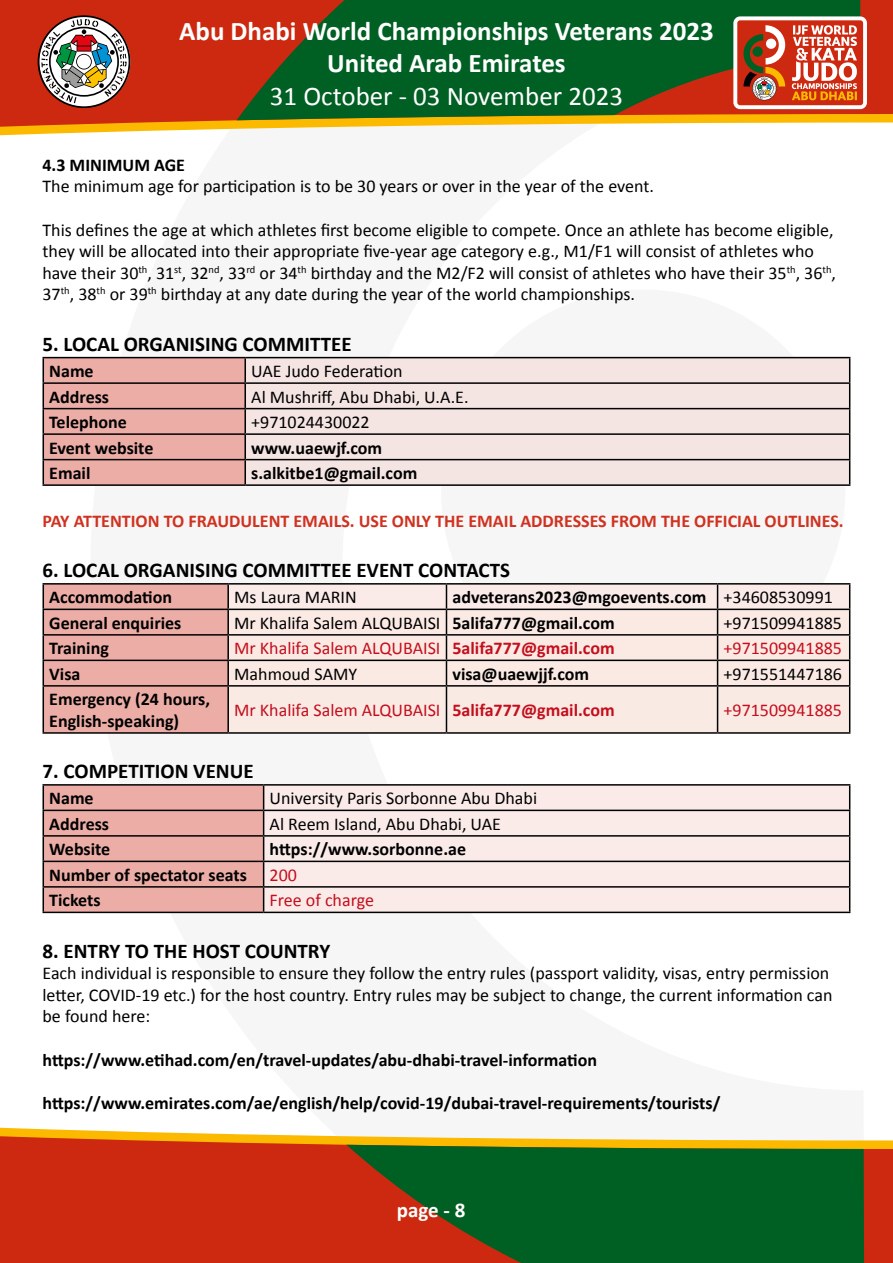
<style>
.page{position:relative;width:893px;height:1263px;background:#fff}
.page>*{position:absolute;margin:0;border:0;box-sizing:border-box;transform-origin:0 0}
.t1{font:700 27px/32.4px "Calibri";color:#fff;text-align:center}
.t2{font:27px "Calibri";color:#fff}
.t3{font:700 21px "Calibri";color:#000}
.t4{font:700 21px "Calibri";color:#fff}
.t5{font:18px/21.6px "Calibri";color:#000}
.t6{font:700 18px/21.6px "Calibri";color:#000}
.t7{font:18px "Calibri";color:#c40e1d}
.t8{font:700 18px "Calibri";color:#d03220}
.s1{font-weight:400}
.s2{font-weight:700}
</style>
<div class="page">
<svg style="left:0;top:1128px;width:330px;height:8px"></svg>
<svg style="left:0;top:1136px;width:893px;height:127px;background:#d23d15"></svg>
<svg style="left:0;top:127px;width:332px;height:8px"></svg>
<svg style="left:0;top:0;width:893px;height:127px;background:#d5481b"></svg>
<svg style="left:346px;top:1145px;width:518px;height:118px;background:#245920"></svg>
<svg style="left:237px;top:0;width:623px;height:120px;background:#295a1f"></svg>
<svg style="left:38px;top:15px;width:92px;height:93px"></svg>
<svg style="left:733px;top:16px;width:134px;height:93px"></svg>
<div style="left:737px;top:20px;width:126px;height:85px;background:#cd2910;border-radius:3px"></div>
<svg style="left:792px;top:25px;width:65px;height:75px"></svg>
<svg style="left:743px;top:25px;width:42px;height:75px"></svg>
<div style="left:246px;top:358px;width:603px;height:126px;background:#f4e5e3"></div>
<hr style="left:43px;top:357px;width:202px;height:1px;background:#000">
<hr style="left:245px;top:357px;width:605px;height:1px;background:#000">
<hr style="left:244px;top:358px;width:2px;height:24px;background:#000">
<hr style="left:245px;top:382px;width:605px;height:2px;background:#000">
<hr style="left:244px;top:384px;width:2px;height:24px;background:#000">
<hr style="left:245px;top:408px;width:605px;height:1px;background:#000">
<hr style="left:244px;top:409px;width:2px;height:24px;background:#000">
<hr style="left:245px;top:433px;width:605px;height:2px;background:#000">
<hr style="left:244px;top:435px;width:2px;height:24px;background:#000">
<svg style="left:43px;top:358px;width:202px;height:126px;background:#dda29b"></svg>
<hr style="left:245px;top:459px;width:605px;height:1px;background:#000">
<hr style="left:244px;top:460px;width:2px;height:24px;background:#000">
<svg style="left:849px;top:358px;width:1px;height:126px"></svg>
<hr style="left:43px;top:484px;width:202px;height:2px;background:#000">
<hr style="left:245px;top:484px;width:605px;height:2px;background:#000">
<hr style="left:43px;top:583px;width:185px;height:2px;background:#000">
<hr style="left:228px;top:583px;width:218px;height:2px;background:#000">
<hr style="left:446px;top:583px;width:272px;height:2px;background:#000">
<hr style="left:718px;top:583px;width:132px;height:2px;background:#000">
<svg style="left:43px;top:584px;width:807px;height:148px;background:#ecd3cd"></svg>
<hr style="left:43px;top:685px;width:185px;height:2px;background:#000">
<hr style="left:43px;top:687px;width:1px;height:45px;background:#000">
<hr style="left:228px;top:685px;width:218px;height:2px;background:#000">
<hr style="left:227px;top:687px;width:2px;height:45px;background:#000">
<hr style="left:446px;top:685px;width:272px;height:2px;background:#000">
<hr style="left:446px;top:687px;width:1px;height:45px;background:#000">
<hr style="left:718px;top:685px;width:132px;height:2px;background:#000">
<hr style="left:717px;top:687px;width:1px;height:45px;background:#000">
<hr style="left:849px;top:687px;width:1px;height:45px;background:#000">
<hr style="left:43px;top:732px;width:185px;height:2px;background:#000">
<hr style="left:228px;top:732px;width:218px;height:2px;background:#000">
<hr style="left:446px;top:732px;width:272px;height:2px;background:#000">
<hr style="left:718px;top:732px;width:132px;height:2px;background:#000">
<div style="left:264px;top:786px;width:585px;height:126px;background:#faebe9"></div>
<hr style="left:43px;top:784px;width:221px;height:2px;background:#000">
<hr style="left:264px;top:784px;width:586px;height:2px;background:#000">
<hr style="left:264px;top:810px;width:586px;height:1px;background:#000">
<hr style="left:264px;top:835px;width:586px;height:2px;background:#000">
<hr style="left:264px;top:861px;width:586px;height:1px;background:#000">
<hr style="left:264px;top:886px;width:586px;height:2px;background:#000">
<svg style="left:43px;top:785px;width:221px;height:127px;background:#dca19b"></svg>
<svg style="left:849px;top:786px;width:1px;height:126px"></svg>
<hr style="left:43px;top:912px;width:221px;height:1px;background:#000">
<hr style="left:264px;top:912px;width:586px;height:1px;background:#000">
<h1 class="t1" style="left:179px;top:15px;width:536px">Abu Dhabi World Championships Veterans 2023<br>United Arab Emirates</h1>
<h1 class="t2" style="left:270px;top:78px;width:355px">31 October - 03 November 2023</h1>
<p class="t6" style="left:43px;top:154px;width:144px">4.3 MINIMUM AGE</p>
<p class="t5" style="left:43px;top:176px;width:613px">The minimum age for participation is to be 30 years or over in the year of the event.</p>
<p class="t5" style="left:43px;top:219px;width:795px">This defines the age at which athletes first become eligible to compete. Once an athlete has become eligible, they will be allocated into their appropriate five-year age category e.g., M1/F1 will consist of athletes who have their 30<sup>th</sup>, 31<sup>st</sup>, 32<sup>nd</sup>, 33<sup>rd</sup> or 34<sup>th</sup> birthday and the M2/F2 will consist of athletes who have their 35<sup>th</sup>, 36<sup>th</sup>, 37<sup>th</sup>, 38<sup>th</sup> or 39<sup>th</sup> birthday at any date during the year of the world championships.</p>
<p class="t3" style="left:43px;top:330px;width:311px">5. LOCAL ORGANISING COMMITTEE</p>
<p class="t6" style="left:49px;top:360px;width:46px">Name</p>
<p class="t5" style="left:251px;top:360px;width:153px">UAE Judo Federation</p>
<p class="t6" style="left:49px;top:386px;width:61px">Address</p>
<p class="t5" style="left:251px;top:386px;width:219px">Al Mushriff, Abu Dhabi, U.A.E.</p>
<p class="t6" style="left:49px;top:411px;width:79px">Telephone</p>
<p class="t5" style="left:251px;top:411px;width:120px">+971024430022</p>
<p class="t6" style="left:49px;top:437px;width:106px">Event website</p>
<p class="t6" style="left:251px;top:437px;width:133px">www.uaewjf.com</p>
<p class="t6" style="left:49px;top:462px;width:43px">Email</p>
<p class="t6" style="left:251px;top:462px;width:168px">s.alkitbe1@gmail.com</p>
<p class="t8" style="left:43px;top:509px;width:803px">PAY ATTENTION TO FRAUDULENT EMAILS. USE ONLY THE EMAIL ADDRESSES FROM THE OFFICIAL OUTLINES.</p>
<p class="t3" style="left:43px;top:557px;width:469px">6. LOCAL ORGANISING COMMITTEE EVENT CONTACTS</p>
<p class="t6" style="left:49px;top:586px;width:124px">Accommodation</p>
<p class="t5" style="left:234px;top:587px;width:124px">Ms Laura MARIN</p>
<p class="t6" style="left:452px;top:586px;width:382px">adveterans2023@mgoevents.com <span class="s1">+34608530991</span></p>
<p class="t6" style="left:49px;top:612px;width:134px">General enquiries</p>
<p class="t5" style="left:234px;top:612px;width:382px">Mr Khalifa Salem ALQUBAISI <span class="s2">5alifa777@gmail.com</span></p>
<p class="t5" style="left:724px;top:612px;width:120px">+971509941885</p>
<p class="t6" style="left:49px;top:638px;width:61px">Training</p>
<p class="t7" style="left:234px;top:637px;width:382px">Mr Khalifa Salem ALQUBAISI <span class="s2">5alifa777@gmail.com</span></p>
<p class="t7" style="left:724px;top:637px;width:120px">+971509941885</p>
<p class="t6" style="left:49px;top:663px;width:33px">Visa</p>
<p class="t5" style="left:234px;top:663px;width:125px">Mahmoud SAMY</p>
<p class="t6" style="left:452px;top:663px;width:138px">visa@uaewjjf.com</p>
<p class="t5" style="left:724px;top:663px;width:120px">+971551447186</p>
<p class="t6" style="left:49px;top:689px;width:162px">Emergency (24 hours,<br>English-speaking)</p>
<p class="t7" style="left:234px;top:699px;width:382px">Mr Khalifa Salem ALQUBAISI <span class="s2">5alifa777@gmail.com</span></p>
<p class="t7" style="left:724px;top:699px;width:120px">+971509941885</p>
<p class="t3" style="left:43px;top:758px;width:213px">7. COMPETITION VENUE</p>
<p class="t6" style="left:49px;top:787px;width:46px">Name</p>
<p class="t5" style="left:270px;top:788px;width:269px">University Paris Sorbonne Abu Dhabi</p>
<p class="t6" style="left:49px;top:813px;width:61px">Address</p>
<p class="t5" style="left:270px;top:813px;width:233px">Al Reem Island, Abu Dhabi, UAE</p>
<p class="t6" style="left:49px;top:839px;width:62px">Website</p>
<p class="t6" style="left:270px;top:839px;width:198px">https://www.sorbonne.ae</p>
<p class="t6" style="left:49px;top:864px;width:199px">Number of spectator seats</p>
<p class="t7" style="left:270px;top:863px;width:29px">200</p>
<p class="t6" style="left:49px;top:890px;width:53px">Tickets</p>
<p class="t7" style="left:270px;top:889px;width:106px">Free of charge</p>
<p class="t3" style="left:43px;top:937px;width:289px">8. ENTRY TO THE HOST COUNTRY</p>
<p class="t5" style="left:43px;top:962px;width:791px">Each individual is responsible to ensure they follow the entry rules (passport validity, visas, entry permission letter, COVID-19 etc.) for the host country. Entry rules may be subject to change, the current information can be found here:</p>
<p class="t6" style="left:43px;top:1049px;width:556px">https://www.etihad.com/en/travel-updates/abu-dhabi-travel-information</p>
<p class="t6" style="left:43px;top:1092px;width:679px">https://www.emirates.com/ae/english/help/covid-19/dubai-travel-requirements/tourists/</p>
<p class="t4" style="left:397px;top:1197px;width:70px">page - 8</p>
</div>
